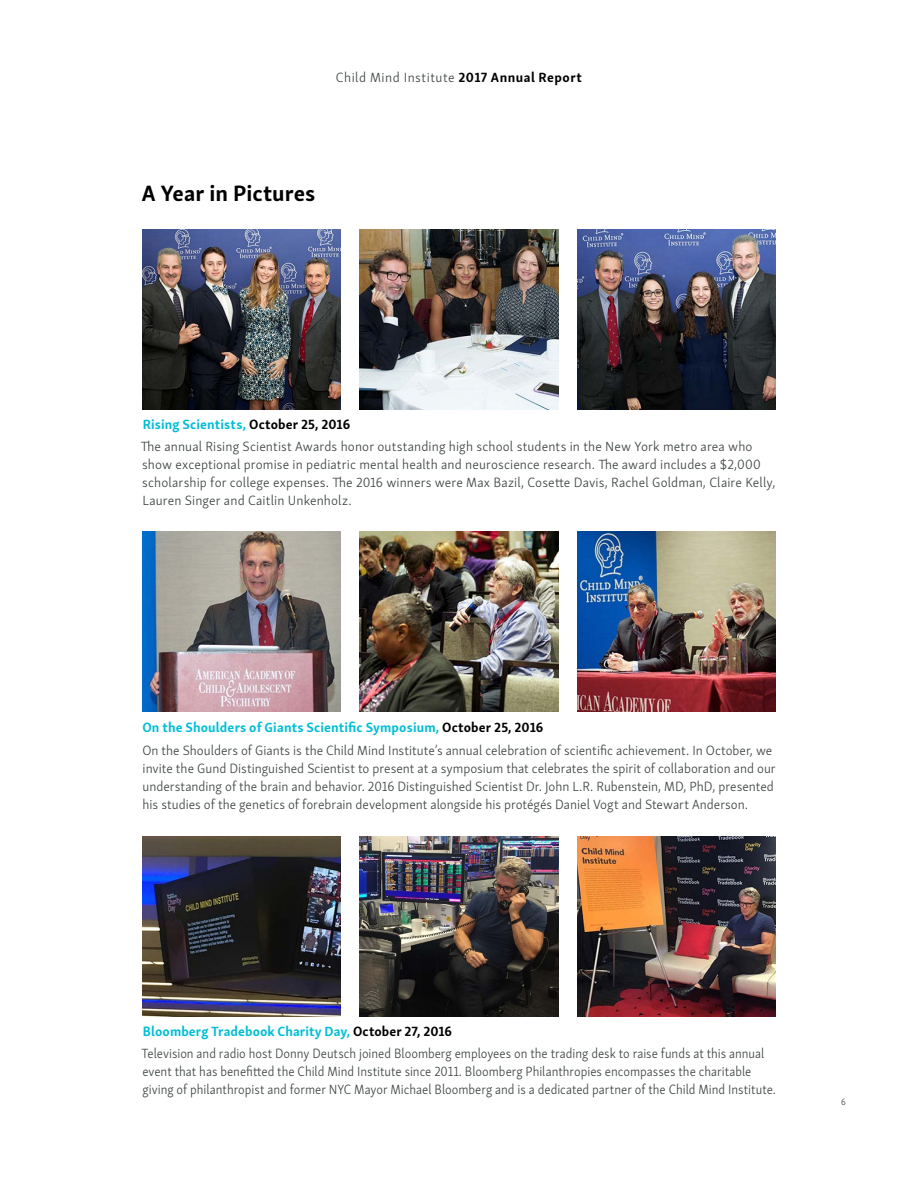
<style>
.page{position:relative;width:918px;height:1188px;background:#fff}
.page>*{position:absolute;margin:0;border:0;box-sizing:border-box;transform-origin:0 0}
.t1{font:700 22.5px "Skolar Sans Latn";color:#000}
.t2{font:300 13.5px/18px "Skolar Sans Latn";letter-spacing:.005em;color:#3f4444}
.t3{font:300 13.5px/22.5px "Skolar Sans Latn";letter-spacing:.005em;color:#3f4444;scale:.95 1}
.t4{font:300 13.5px "Skolar Sans Latn";letter-spacing:.035em;color:#3f4444}
.t5{font:300 9px "Skolar Sans Latn";color:#3f4444}
.s1{font-weight:700;color:#000}
.s2{font-weight:700;color:#00bed6}
</style>
<div class="page">
<img style="left:142px;top:230px;width:198px;height:180px">
<img style="left:578px;top:230px;width:198px;height:180px">
<img style="left:360px;top:230px;width:198px;height:180px">
<img style="left:142px;top:532px;width:198px;height:180px">
<img style="left:578px;top:532px;width:198px;height:180px">
<img style="left:360px;top:532px;width:198px;height:180px">
<img style="left:142px;top:836px;width:198px;height:180px">
<img style="left:578px;top:836px;width:198px;height:180px">
<img style="left:360px;top:836px;width:198px;height:180px">
<p class="t4" style="left:336px;top:68px;width:248px">Child Mind Institute <span class="s1">2017 Annual Report</span></p>
<h1 class="t1" style="left:142px;top:175px;width:175px">A Year in Pictures</h1>
<p class="t2" style="left:141px;top:412px;width:613px;line-height:22.5px"><span class="s2">Rising Scientists,</span> <span class="s1">October 25, 2016<br></span>The annual Rising Scientist Awards honor outstanding high school students in the New York metro area who</p>
<p class="t2" style="left:142px;top:455px;width:635px">show exceptional promise in pediatric mental health and neuroscience research. The award includes a $2,000 scholarship for college expenses. The 2016 winners were Max Bazil, Cosette Davis, Rachel Goldman, Claire Kelly,<br>Lauren Singer and Caitlin Unkenholz.</p>
<p class="t2" style="left:142px;top:715px;width:631px;line-height:22.5px"><span class="s2">On the Shoulders of Giants Scientific Symposium,</span> <span class="s1">October 25, 2016<br></span>On the Shoulders of Giants is the Child Mind Institute’s annual celebration of scientific achievement. In October, we</p>
<p class="t2" style="left:143px;top:758px;width:635px">invite the Gund Distinguished Scientist to present at a symposium that celebrates the spirit of collaboration and our understanding of the brain and behavior. 2016 Distinguished Scientist Dr. John L.R. Rubenstein, MD, PhD, presented his studies of the genetics of forebrain development alongside his protégés Daniel Vogt and Stewart Anderson.</p>
<p class="t3" style="left:142px;top:1019px;width:657px"><span class="s2">Bloomberg Tradebook Charity Day,</span> <span class="s1">October 27, 2016<br></span>Television and radio host Donny Deutsch joined Bloomberg employees on the trading desk to raise funds at this annual</p>
<p class="t3" style="left:142px;top:1062px;width:668px;line-height:18px">event that has benefitted the Child Mind Institute since 2011. Bloomberg Philanthropies encompasses the charitable giving of philanthropist and former NYC Mayor Michael Bloomberg and is a dedicated partner of the Child Mind Institute.</p>
<p class="t5" style="left:841px;top:1095px;width:6px">6</p>
</div>
